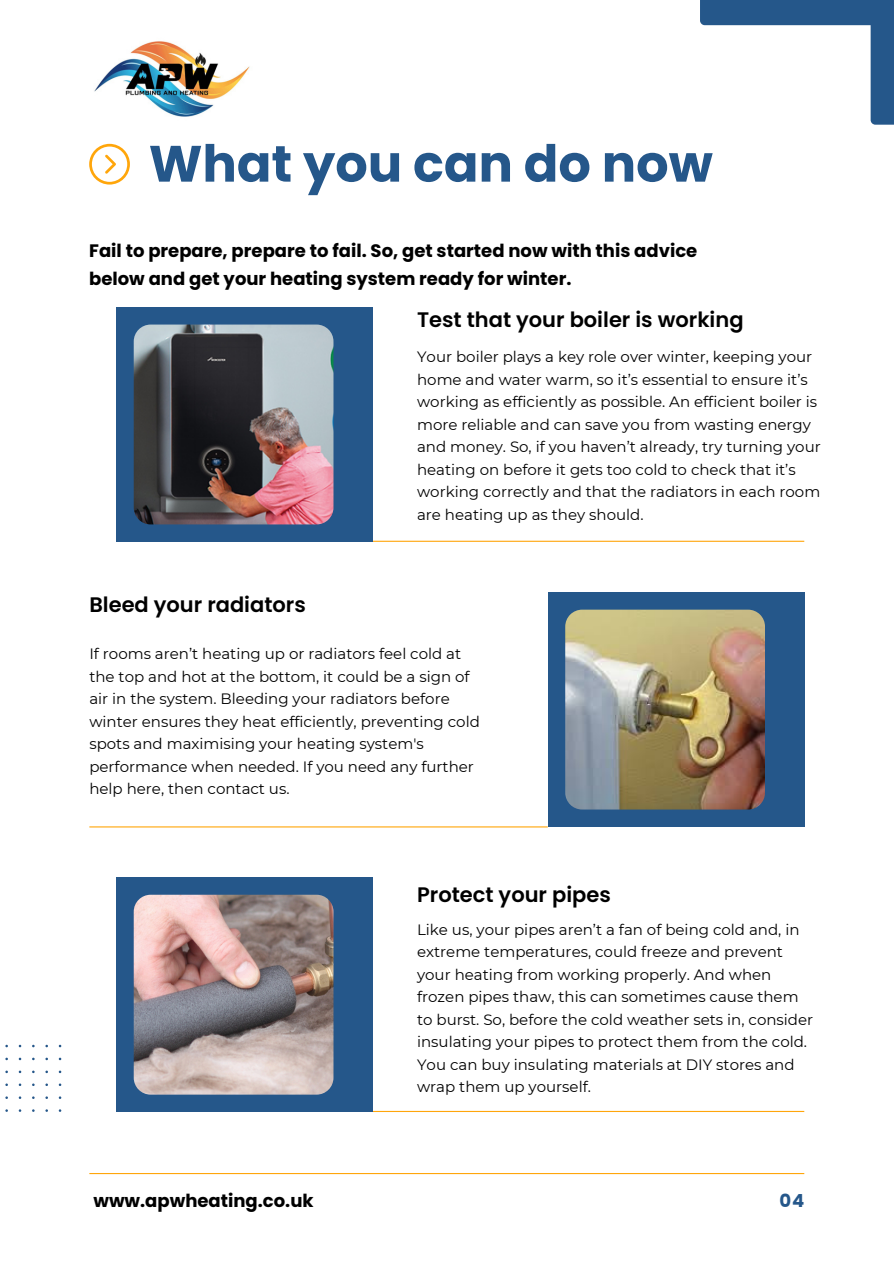
<style>
.page{position:relative;width:894px;height:1264px;background:#fff}
.page>*{position:absolute;margin:0;border:0;box-sizing:border-box;transform-origin:0 0}
.t1{font:700 51px "Poppins";color:#25578a}
.t2{font:600 21px "Poppins";color:#000}
.t3{font:700 18px/28.2px "Poppins";color:#000}
.t4{font:700 18px "Poppins";color:#25578a}
.t5{font:15px/22.5px "Montserrat";color:#000}
</style>
<div class="page">
<hr style="left:89px;top:1172px;width:715px;height:2px;background:#ffa60b">
<hr style="left:372px;top:1110px;width:432px;height:1px;background:#ffa60b">
<hr style="left:89px;top:826px;width:458px;height:1px;background:#ffa60b">
<hr style="left:372px;top:540px;width:432px;height:2px;background:#ffa60b">
<div style="left:116px;top:307px;width:256px;height:235px;background:#25578a"></div>
<div style="left:116px;top:877px;width:256px;height:234px;background:#25578a"></div>
<div style="left:547px;top:592px;width:257px;height:235px;background:#25578a"></div>
<img style="left:134px;top:324px;width:199px;height:200px;border-radius:17px">
<img style="left:134px;top:894px;width:199px;height:200px;border-radius:17px">
<img style="left:565px;top:609px;width:199px;height:200px">
<svg style="left:89px;top:144px;width:41px;height:40px"></svg>
<svg style="left:5px;top:1044px;width:56px;height:67px"></svg>
<svg style="left:700px;top:0;width:193px;height:124px"></svg>
<img style="left:94px;top:41px;width:156px;height:76px">
<p class="t1" style="left:149px;top:128px;width:565px">What you can do now</p>
<p class="t3" style="left:89px;top:236px;width:609px">Fail to prepare, prepare to fail. So, get started now with this advice below and get your heating system ready for winter.</p>
<h2 class="t2" style="left:417px;top:304px;width:328px">Test that your boiler is working</h2>
<p class="t2" style="left:89px;top:589px;width:218px">Bleed your radiators</p>
<p class="t5" style="left:417px;top:346px;width:405px">Your boiler plays a key role over winter, keeping your home and water warm, so it’s essential to ensure it’s working as efficiently as possible. An efficient boiler is more reliable and can save you from wasting energy and money. So, if you haven’t already, try turning your heating on before it gets too cold to check that it’s working correctly and that the radiators in each room are heating up as they should.</p>
<p class="t5" style="left:89px;top:642px;width:392px">If rooms aren’t heating up or radiators feel cold at the top and hot at the bottom, it could be a sign of air in the system. Bleeding your radiators before winter ensures they heat efficiently, preventing cold spots and maximising your heating system's performance when needed. If you need any further help here, then contact us.</p>
<h2 class="t2" style="left:417px;top:880px;width:195px">Protect your pipes</h2>
<p class="t3" style="left:93px;top:1186px;width:222px">www.apwheating.co.uk</p>
<h3 class="t5" style="left:417px;top:918px;width:397px">Like us, your pipes aren’t a fan of being cold and, in extreme temperatures, could freeze and prevent your heating from working properly. And when frozen pipes thaw, this can sometimes cause them to burst. So, before the cold weather sets in, consider insulating your pipes to protect them from the cold.<br>You can buy insulating materials at DIY stores and wrap them up yourself.</h3>
<p class="t4" style="left:779px;top:1188px;width:26px">04</p>
</div>
